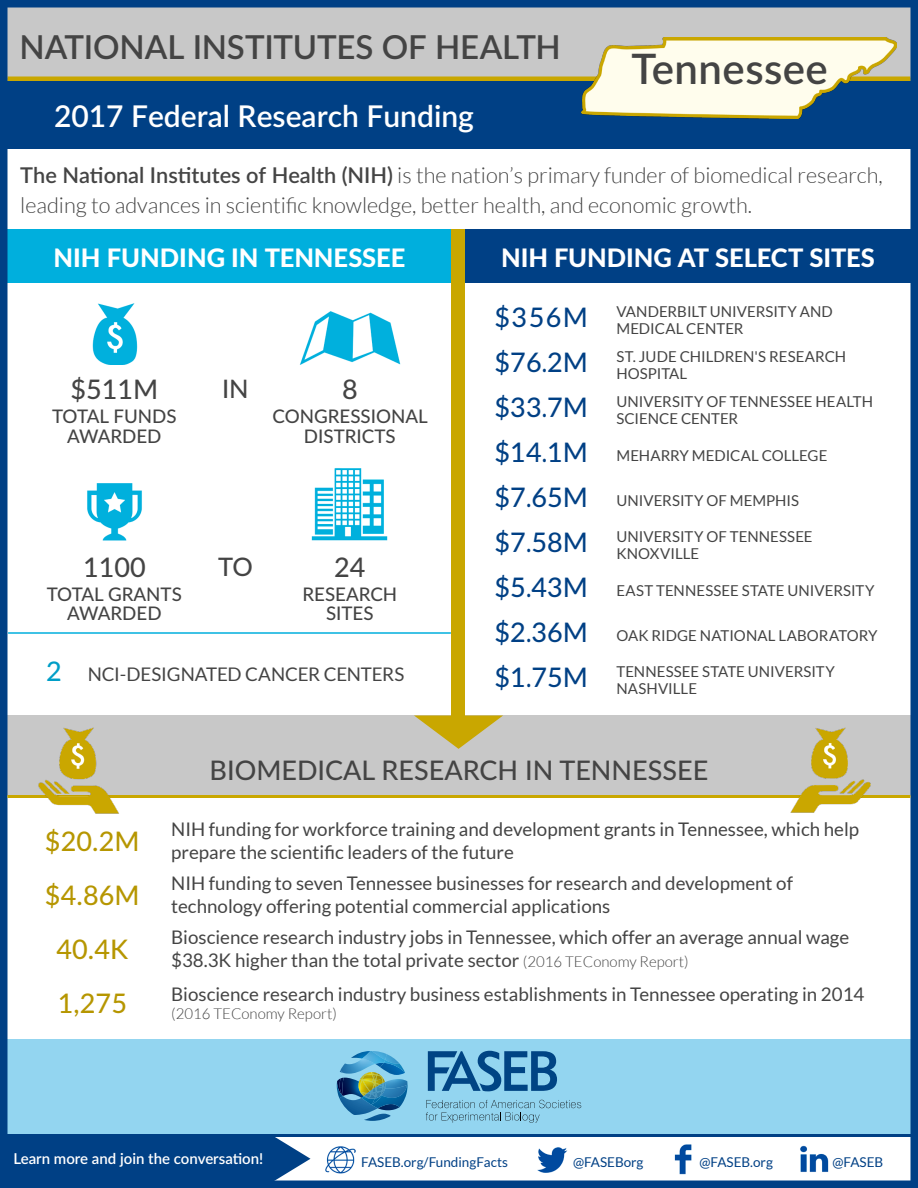
<style>
.page{position:relative;width:918px;height:1188px;background:#fff}
.page>*{position:absolute;margin:0;border:0;box-sizing:border-box;transform-origin:0 0}
.t1{font:600 42px "Lato";letter-spacing:.01em;color:#444}
.t2{font:600 33px "Lato";letter-spacing:-.005em;color:#444}
.t3{font:600 30px "Lato";color:#fff}
.t4{font:500 27px "Lato";color:#444}
.t5{font:500 27px "Lato";letter-spacing:.005em;color:#b69600}
.t6{font:800 25.5px "Lato";color:#fff}
.t7{font:500 25.5px "Lato";color:#444}
.t8{font:300 21.75px/30px "Lato";color:#444}
.t9{font:18.75px/22.5px "Lato";color:#444}
.t10{font:500 18.75px/19.5px "Lato";color:#444;text-align:center}
.t11{font:15px/16.5px "Lato";letter-spacing:.005em;color:#444}
.t12{font:600 15px "Lato";color:#fff}
.t13{font:300 15px "Lato";color:#444}
.t14{font:13.5px "Lato";color:#004085}
.s1{font-weight:600}
.s2{font-weight:500;font-size:27px;color:#009ec7}
.s3{font-weight:500;font-size:27px;color:#004085}
.s4{font-weight:300;font-size:15px}
</style>
<div class="page">
<div style="left:0;top:1040px;width:918px;height:94px;background:#93d5f0"></div>
<svg style="left:426px;top:1100px;width:155px;height:23px"></svg>
<svg style="left:428px;top:1051px;width:129px;height:40px"></svg>
<svg style="left:337px;top:1051px;width:71px;height:70px"></svg>
<div style="left:0;top:0;width:918px;height:140px;background:#c8c8c8"></div>
<div style="left:8px;top:76px;width:902px;height:5px;background:#c9a700"></div>
<div style="left:0;top:81px;width:918px;height:67px;background:#004085"></div>
<div style="left:465px;top:230px;width:446px;height:54px;background:#004085"></div>
<div style="left:0;top:716px;width:918px;height:80px;background:#c8c8c8"></div>
<div style="left:8px;top:230px;width:444px;height:54px;background:#00afdd"></div>
<svg style="left:415px;top:716px;width:88px;height:33px"></svg>
<img style="left:325px;top:1146px;width:30px;height:28px">
<img style="left:537px;top:1147px;width:31px;height:26px">
<img style="left:674px;top:1144px;width:18px;height:30px">
<img style="left:800px;top:1145px;width:29px;height:27px">
<div style="left:0;top:0;width:918px;height:8px;background:#004085"></div>
<div style="left:0;top:0;width:8px;height:1188px;background:#004085"></div>
<div style="left:910px;top:0;width:8px;height:1188px;background:#004085"></div>
<div style="left:0;top:1180px;width:918px;height:8px;background:#004085"></div>
<div style="left:452px;top:230px;width:13px;height:493px;background:#c9a700"></div>
<hr style="left:8px;top:632px;width:443px;height:2px;background:#00afdd">
<hr style="left:8px;top:795px;width:902px;height:3px;background:#c9a700">
<img style="left:38px;top:727px;width:81px;height:87px">
<img style="left:790px;top:727px;width:81px;height:86px">
<img style="left:92px;top:303px;width:46px;height:61px">
<img style="left:300px;top:311px;width:101px;height:53px">
<img style="left:87px;top:483px;width:55px;height:58px">
<img style="left:311px;top:468px;width:77px;height:73px">
<div style="left:7px;top:1134px;width:263px;height:48px;background:#004085"></div>
<svg style="left:270px;top:1137px;width:40px;height:44px"></svg>
<hr style="left:6px;top:1134px;width:912px;height:3px;background:#004085">
<img style="left:581px;top:38px;width:315px;height:80px">
<h2 class="t2" style="left:19px;top:23px;width:543px">NATIONAL INSTITUTES OF HEALTH</h2>
<h3 class="t3" style="left:54px;top:94px;width:421px">2017 Federal Research Funding</h3>
<h1 class="t1" style="left:632px;top:38px;width:198px">Tennessee</h1>
<p class="t8" style="left:20px;top:160px;width:864px"><span class="s1">The National Institutes of Health (NIH)</span> is the nation’s primary funder of biomedical research, leading to advances in scientific knowledge, better health, and economic growth.</p>
<h3 class="t6" style="left:54px;top:239px;width:353px">NIH FUNDING IN TENNESSEE</h3>
<h3 class="t4" style="left:70px;top:369px;width:89px">$511M</h3>
<h3 class="t7" style="left:222px;top:370px;width:28px">IN</h3>
<h3 class="t4" style="left:342px;top:369px;width:17px">8</h3>
<p class="t10" style="left:52px;top:406px;width:126px">TOTAL FUNDS<br>AWARDED</p>
<p class="t10" style="left:272px;top:406px;width:157px">CONGRESSIONAL<br>DISTRICTS</p>
<h3 class="t4" style="left:83px;top:548px;width:64px">1100</h3>
<h3 class="t7" style="left:218px;top:549px;width:36px">TO</h3>
<h3 class="t4" style="left:334px;top:548px;width:33px">24</h3>
<p class="t10" style="left:47px;top:583px;width:137px">TOTAL GRANTS<br>AWARDED</p>
<p class="t10" style="left:302px;top:583px;width:96px">RESEARCH<br>SITES</p>
<p class="t9" style="left:46px;top:663px;width:360px"><span class="s2">2</span> NCI-DESIGNATED CANCER CENTERS</p>
<h3 class="t6" style="left:501px;top:239px;width:375px">NIH FUNDING AT SELECT SITES</h3>
<p class="t11" style="left:616px;top:304px;width:218px;text-indent:-122px"><span class="s3">$356M</span> VANDERBILT UNIVERSITY AND<br>MEDICAL CENTER</p>
<p class="t11" style="left:616px;top:349px;width:231px;text-indent:-122px"><span class="s3">$76.2M</span> ST. JUDE CHILDREN'S RESEARCH<br>HOSPITAL</p>
<p class="t11" style="left:616px;top:394px;width:258px;text-indent:-122px"><span class="s3">$33.7M</span> UNIVERSITY OF TENNESSEE HEALTH<br>SCIENCE CENTER</p>
<p class="t11" style="left:495px;top:447px;width:334px"><span class="s3">$14.1M</span> MEHARRY MEDICAL COLLEGE</p>
<p class="t11" style="left:495px;top:492px;width:306px"><span class="s3">$7.65M</span> UNIVERSITY OF MEMPHIS</p>
<p class="t11" style="left:495px;top:529px;width:320px;text-align:center"><span class="s3">$7.58M</span> UNIVERSITY OF TENNESSEE<br>KNOXVILLE</p>
<p class="t11" style="left:495px;top:582px;width:382px"><span class="s3">$5.43M</span> EAST TENNESSEE STATE UNIVERSITY</p>
<p class="t11" style="left:495px;top:627px;width:385px"><span class="s3">$2.36M</span> OAK RIDGE NATIONAL LABORATORY</p>
<p class="t11" style="left:616px;top:664px;width:220px;text-indent:-122px"><span class="s3">$1.75M</span> TENNESSEE STATE UNIVERSITY<br>NASHVILLE</p>
<h3 class="t4" style="left:210px;top:751px;width:500px">BIOMEDICAL RESEARCH IN TENNESSEE</h3>
<h3 class="t5" style="left:45px;top:822px;width:96px">$20.2M</h3>
<p class="t9" style="left:171px;top:818px;width:690px">NIH funding for workforce training and development grants in Tennessee, which help prepare the scientific leaders of the future</p>
<h3 class="t5" style="left:45px;top:876px;width:96px">$4.86M</h3>
<p class="t9" style="left:171px;top:872px;width:623px">NIH funding to seven Tennessee businesses for research and development of technology offering potential commercial applications</p>
<h3 class="t5" style="left:56px;top:930px;width:73px">40.4K</h3>
<p class="t9" style="left:171px;top:926px;width:680px">Bioscience research industry jobs in Tennessee, which offer an average annual wage $38.3K higher than the total private sector <span class="s4">(2016 TEConomy Report)</span></p>
<h3 class="t5" style="left:58px;top:984px;width:71px">1,275</h3>
<p class="t9" style="left:171px;top:982px;width:695px">Bioscience research industry business establishments in Tennessee operating in 2014</p>
<p class="t13" style="left:171px;top:1005px;width:167px">(2016 TEConomy Report)</p>
<p class="t12" style="left:14px;top:1148px;width:251px">Learn more and join the conversation!</p>
<p class="t14" style="left:361px;top:1155px;width:148px">FASEB.org/FundingFacts</p>
<p class="t14" style="left:573px;top:1155px;width:72px">@FASEBorg</p>
<p class="t14" style="left:700px;top:1155px;width:75px">@FASEB.org</p>
<p class="t14" style="left:833px;top:1155px;width:52px">@FASEB</p>
</div>
